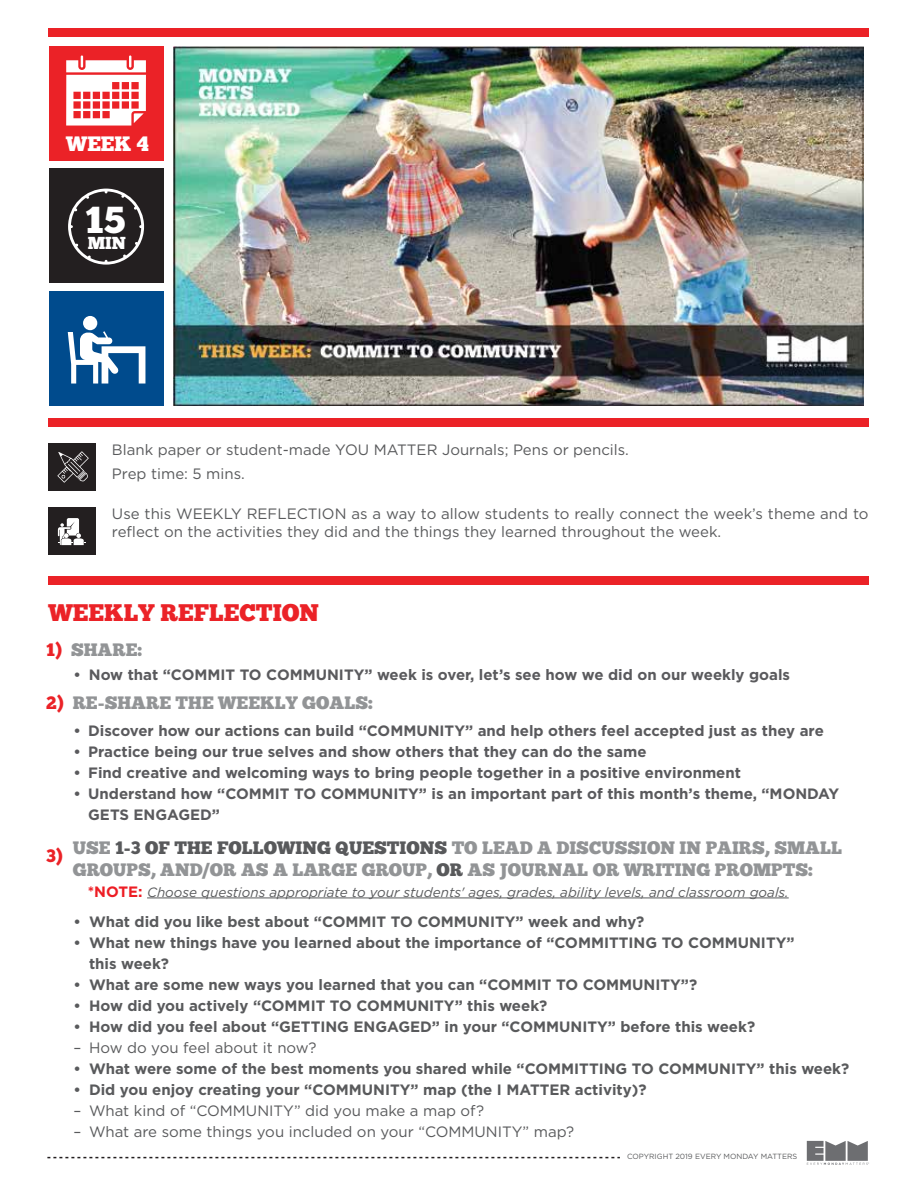
<style>
.page{position:relative;width:918px;height:1188px;background:#fff}
.page>*{position:absolute;margin:0;border:0;box-sizing:border-box;transform-origin:0 0}
.t1{font:24px "Chunk Five";color:#eb2227}
.t2{font:20.85px "Chunk Five";color:#fff}
.t3{font:18px/21.6px "Chunk Five";color:#929496}
.t4{font:18px "Chunk Five";color:#eb2227}
.t5{font:17.4px "Chunk Five";color:#fff}
.t6{font:700 15px/21px "Gotham";color:#595a5c}
.t7{font:700 15px/21px "Gotham";color:#5a5a5d}
.t8{font:15px/18px "Gotham";color:#595a5c}
.t9{font:italic 13.5px "Gotham";color:#595a5c}
.t10{font:7.5px "Gotham";color:#595a5c}
.s1{color:#eb2227}
.s2{color:#58595b}
.s3{font-weight:700;font-style:normal;font-size:15px;color:#ed1d24}
</style>
<div class="page">
<div style="left:48px;top:419px;width:821px;height:8px;background:#eb2227"></div>
<div style="left:48px;top:28px;width:821px;height:9px;background:#eb2227"></div>
<div style="left:48px;top:576px;width:821px;height:9px;background:#eb2227"></div>
<div style="left:49px;top:46px;width:115px;height:115px;background:#eb2227"></div>
<div style="left:49px;top:168px;width:115px;height:115px;background:#231f20"></div>
<svg style="left:66px;top:55px;width:80px;height:71px"></svg>
<svg style="left:68px;top:189px;width:76px;height:76px"></svg>
<div style="left:48px;top:443px;width:48px;height:47px;background:#231f20"></div>
<div style="left:48px;top:507px;width:48px;height:47px;background:#231f20"></div>
<svg style="left:57px;top:451px;width:32px;height:32px"></svg>
<svg style="left:58px;top:518px;width:28px;height:27px"></svg>
<svg style="left:807px;top:1141px;width:62px;height:24px"></svg>
<hr style="left:147px;top:898px;width:642px;height:1px;background:#595a5c">
<div style="left:49px;top:291px;width:115px;height:115px;background:#004b8d"></div>
<svg style="left:68px;top:316px;width:77px;height:68px"></svg>
<img style="left:173px;top:47px;width:691px;height:359px">
<svg style="left:47px;top:1157px;width:573px;height:1px"></svg>
<h2 class="t2" style="left:66px;top:132px;width:84px">WEEK 4</h2>
<p class="t5" style="left:85px;top:232px;width:42px"><sup>15</sup>MIN</p>
<p class="t8" style="left:112px;top:437px;width:519px;line-height:24px">Blank paper or student-made YOU MATTER Journals; Pens or pencils.<br>Prep time: 5 mins.</p>
<p class="t8" style="left:112px;top:505px;width:758px">Use this WEEKLY REFLECTION as a way to allow students to really connect the week’s theme and to reflect on the activities they did and the things they learned throughout the week.</p>
<h1 class="t1" style="left:48px;top:598px;width:272px">WEEKLY REFLECTION</h1>
<p class="t3" style="left:46px;top:639px;width:97px"><span class="s1">1)</span> SHARE:</p>
<p class="t3" style="left:46px;top:692px;width:328px"><span class="s1">2)</span> RE-SHARE THE WEEKLY GOALS:</p>
<p class="t7" style="left:74px;top:720px;width:752px">• Discover how our actions can build “COMMUNITY” and help others feel accepted just as they are</p>
<p class="t7" style="left:74px;top:741px;width:574px">• Practice being our true selves and show others that they can do the same</p>
<p class="t7" style="left:74px;top:762px;width:669px">• Find creative and welcoming ways to bring people together in a positive environment</p>
<p class="t7" style="left:88px;top:783px;width:752px;text-indent:-15px">• Understand how “COMMIT TO COMMUNITY” is an important part of this month’s theme, “MONDAY<br>GETS ENGAGED”</p>
<p class="t7" style="left:74px;top:664px;width:718px">• Now that “COMMIT TO COMMUNITY” week is over, let’s see how we did on our weekly goals</p>
<p class="t4" style="left:46px;top:845px;width:18px">3)</p>
<p class="t3" style="left:73px;top:837px;width:771px">USE <span class="s2">1-3 OF THE FOLLOWING QUESTIONS</span> TO LEAD A DISCUSSION IN PAIRS, SMALL<br>GROUPS, AND/OR AS A LARGE GROUP, <span class="s2">OR</span> AS JOURNAL OR WRITING PROMPTS:</p>
<p class="t9" style="left:88px;top:883px;width:702px"><span class="s3">*NOTE:</span> Choose questions appropriate to your students' ages, grades, ability levels, and classroom goals.</p>
<p class="t6" style="left:74px;top:911px;width:572px">• What did you like best about “COMMIT TO COMMUNITY” week and why?</p>
<p class="t6" style="left:89px;top:932px;width:707px;text-indent:-15px">• What new things have you learned about the importance of “COMMITTING TO COMMUNITY” this week?</p>
<p class="t6" style="left:74px;top:974px;width:625px">• What are some new ways you learned that you can “COMMIT TO COMMUNITY”?</p>
<p class="t6" style="left:74px;top:995px;width:475px">• How did you actively “COMMIT TO COMMUNITY” this week?</p>
<p class="t6" style="left:74px;top:1016px;width:683px">• How did you feel about “GETTING ENGAGED” in your “COMMUNITY” before this week?</p>
<p class="t8" style="left:74px;top:1038px;width:245px">– How do you feel about it now?</p>
<p class="t6" style="left:74px;top:1058px;width:777px">• What were some of the best moments you shared while “COMMITTING TO COMMUNITY” this week?</p>
<p class="t6" style="left:74px;top:1079px;width:575px">• Did you enjoy creating your “COMMUNITY” map (the I MATTER activity)?</p>
<p class="t8" style="left:74px;top:1101px;width:412px">– What kind of “COMMUNITY” did you make a map of?</p>
<p class="t8" style="left:74px;top:1122px;width:502px">– What are some things you included on your “COMMUNITY” map?</p>
<p class="t10" style="left:627px;top:1152px;width:172px">COPYRIGHT 2019 EVERY MONDAY MATTERS</p>
</div>
